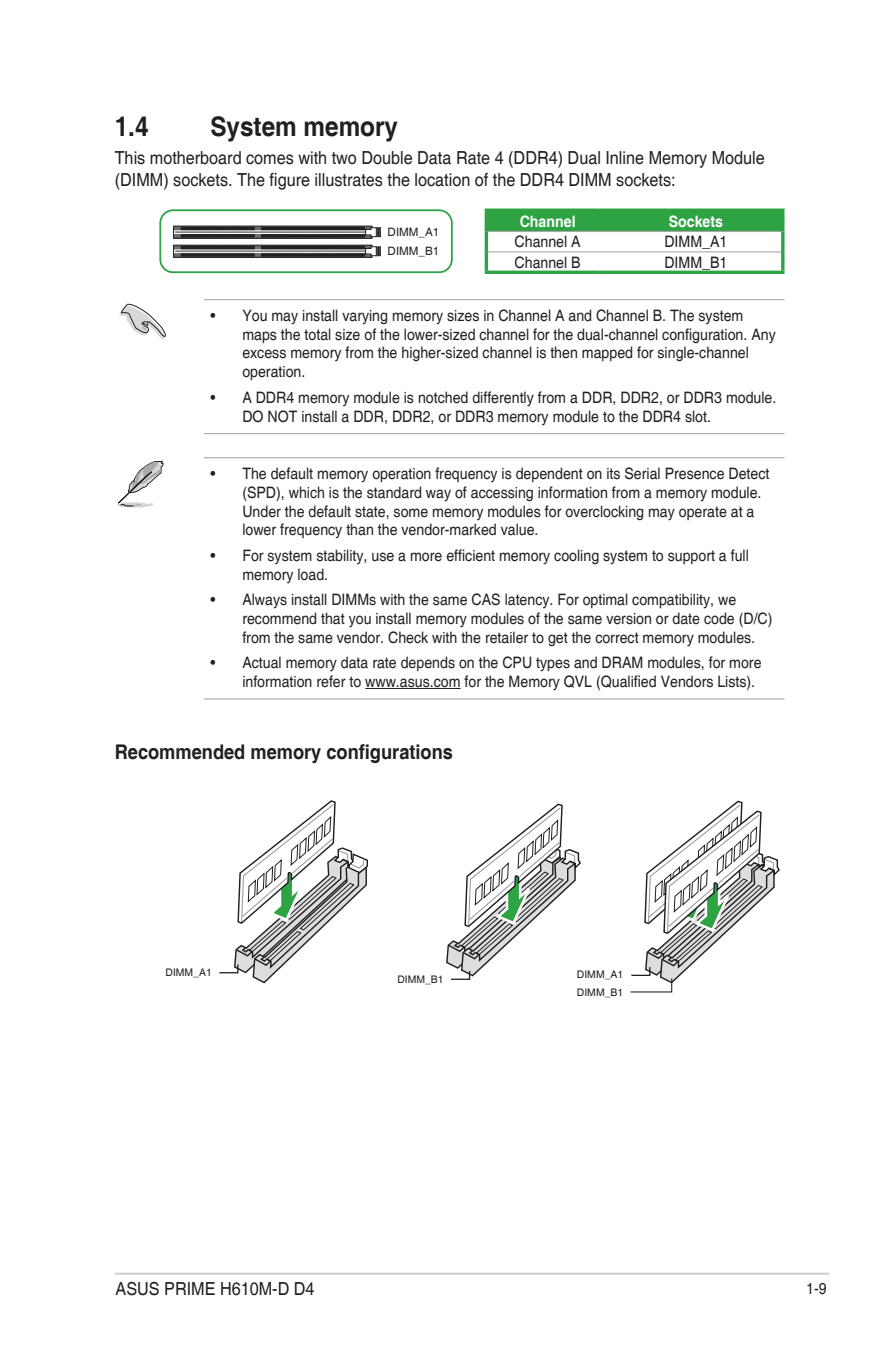
<style>
.page{position:relative;width:893px;height:1346px;background:#fff}
.page>*{position:absolute;margin:0;border:0;box-sizing:border-box;transform-origin:0 0}
.t1{font:700 27px "Helvetica";color:#231f20;scale:.9 1}
.t2{font:700 20.25px "Helvetica";color:#231f20;scale:.9 1}
.t3{font:18px/21.6px "Helvetica";color:#231f20;scale:.9 1}
.t4{font:15.75px/18.9px "Helvetica";color:#231f20;scale:.9 1}
.t5{font:700 15.75px "Helvetica";color:#fff;scale:.9 1}
.t6{font:11.7px/18.7px "Helvetica";color:#231f20}
.t7{font:10.35px/17.3px "Helvetica";color:#231f20}
</style>
<div class="page">
<hr style="left:115px;top:1272px;width:714px;height:3px;background:#d1d2d4">
<hr style="left:204px;top:299px;width:580px;height:1px;background:#a8a9ad">
<hr style="left:204px;top:433px;width:580px;height:1px;background:#a8a9ad">
<hr style="left:204px;top:457px;width:580px;height:1px;background:#a8a9ad">
<hr style="left:204px;top:698px;width:580px;height:1px;background:#a8a9ad">
<hr style="left:365px;top:688px;width:96px;height:1px;background:#231f20">
<div style="left:488px;top:212px;width:293px;height:19px;background:#2da343"></div>
<hr style="left:488px;top:231px;width:111px;height:1px;background:#a8a9ad">
<hr style="left:599px;top:231px;width:182px;height:1px;background:#a8a9ad">
<hr style="left:488px;top:251px;width:111px;height:1px;background:#a8a9ad">
<hr style="left:599px;top:251px;width:182px;height:1px;background:#a8a9ad">
<svg style="left:485px;top:208px;width:114px;height:4px"></svg>
<hr style="left:485px;top:212px;width:3px;height:19px;background:#2da343">
<svg style="left:599px;top:208px;width:185px;height:4px"></svg>
<hr style="left:781px;top:212px;width:3px;height:19px;background:#2da343">
<hr style="left:485px;top:231px;width:3px;height:21px;background:#2da343">
<hr style="left:781px;top:231px;width:3px;height:21px;background:#2da343">
<hr style="left:485px;top:252px;width:3px;height:19px;background:#2da343">
<hr style="left:781px;top:252px;width:3px;height:19px;background:#2da343">
<hr style="left:485px;top:271px;width:114px;height:3px;background:#2da343">
<hr style="left:599px;top:271px;width:185px;height:3px;background:#2da343">
<div style="left:159px;top:209px;width:294px;height:64px;border:2px solid #2da343;border-radius:13px"></div>
<div style="left:174px;top:226px;width:198px;height:12px;background:#6c6d70"></div>
<div style="left:173px;top:226px;width:199px;height:12px;border:1px solid #231f20"></div>
<div style="left:174px;top:230px;width:197px;height:4px;border:1px solid #fff"></div>
<svg style="left:261px;top:227px;width:120px;height:10px"></svg>
<svg style="left:181px;top:227px;width:73px;height:10px"></svg>
<svg style="left:175px;top:247px;width:86px;height:9px"></svg>
<div style="left:173px;top:245px;width:199px;height:13px;border:1px solid #231f20"></div>
<div style="left:174px;top:250px;width:197px;height:3px;border:1px solid #fff"></div>
<svg style="left:261px;top:246px;width:120px;height:10px"></svg>
<svg style="left:181px;top:246px;width:73px;height:10px"></svg>
<svg style="left:219px;top:800px;width:149px;height:184px"></svg>
<svg style="left:446px;top:803px;width:135px;height:177px"></svg>
<svg style="left:630px;top:800px;width:150px;height:193px"></svg>
<svg style="left:119px;top:304px;width:47px;height:35px"></svg>
<svg style="left:117px;top:460px;width:47px;height:48px"></svg>
<h1 class="t1" style="left:115px;top:110px;width:39px">1.4</h1>
<h1 class="t1" style="left:210px;top:110px;width:210px">System memory</h1>
<p class="t3" style="left:115px;top:148px;width:724px">This motherboard comes with two Double Data Rate 4 (DDR4) Dual Inline Memory Module (DIMM) sockets. The figure illustrates the location of the DDR4 DIMM sockets:</p>
<p class="t5" style="left:520px;top:212px;width:64px">Channel</p>
<p class="t5" style="left:669px;top:212px;width:62px">Sockets</p>
<p class="t4" style="left:515px;top:233px;width:75px">Channel A</p>
<p class="t4" style="left:664px;top:233px;width:72px">DIMM_A1</p>
<p class="t4" style="left:515px;top:253px;width:75px">Channel B</p>
<p class="t4" style="left:664px;top:253px;width:72px">DIMM_B1</p>
<p class="t6" style="left:388px;top:223px;width:53px">DIMM_A1<br>DIMM_B1</p>
<p class="t4" style="left:242px;top:306px;width:594px;text-indent:-32px">• You may install varying memory sizes in Channel A and Channel B. The system maps the total size of the lower-sized channel for the dual-channel configuration. Any excess memory from the higher-sized channel is then mapped for single-channel operation.</p>
<p class="t4" style="left:242px;top:388px;width:595px;text-indent:-32px">• A DDR4 memory module is notched differently from a DDR, DDR2, or DDR3 module.<br>DO NOT install a DDR, DDR2, or DDR3 memory module to the DDR4 slot.</p>
<p class="t4" style="left:242px;top:464px;width:587px;text-indent:-32px">• The default memory operation frequency is dependent on its Serial Presence Detect (SPD), which is the standard way of accessing information from a memory module.<br>Under the default state, some memory modules for overclocking may operate at a lower frequency than the vendor-marked value.</p>
<p class="t4" style="left:242px;top:546px;width:564px;text-indent:-32px">• For system stability, use a more efficient memory cooling system to support a full memory load.</p>
<p class="t4" style="left:242px;top:590px;width:591px;text-indent:-32px">• Always install DIMMs with the same CAS latency. For optimal compatibility, we recommend that you install memory modules of the same version or date code (D/C) from the same vendor. Check with the retailer to get the correct memory modules.</p>
<p class="t4" style="left:242px;top:653px;width:578px;text-indent:-32px">• Actual memory data rate depends on the CPU types and DRAM modules, for more information refer to www.asus.com for the Memory QVL (Qualified Vendors Lists).</p>
<p class="t2" style="left:115px;top:739px;width:377px">Recommended memory configurations</p>
<p class="t7" style="left:166px;top:964px;width:48px">DIMM_A1</p>
<p class="t7" style="left:577px;top:966px;width:48px">DIMM_A1<br>DIMM_B1</p>
<p class="t7" style="left:397px;top:970px;width:48px">DIMM_B1</p>
<p class="t3" style="left:116px;top:1279px;width:223px">ASUS PRIME H610M-D D4</p>
<p class="t4" style="left:806px;top:1279px;width:24px">1-9</p>
</div>
